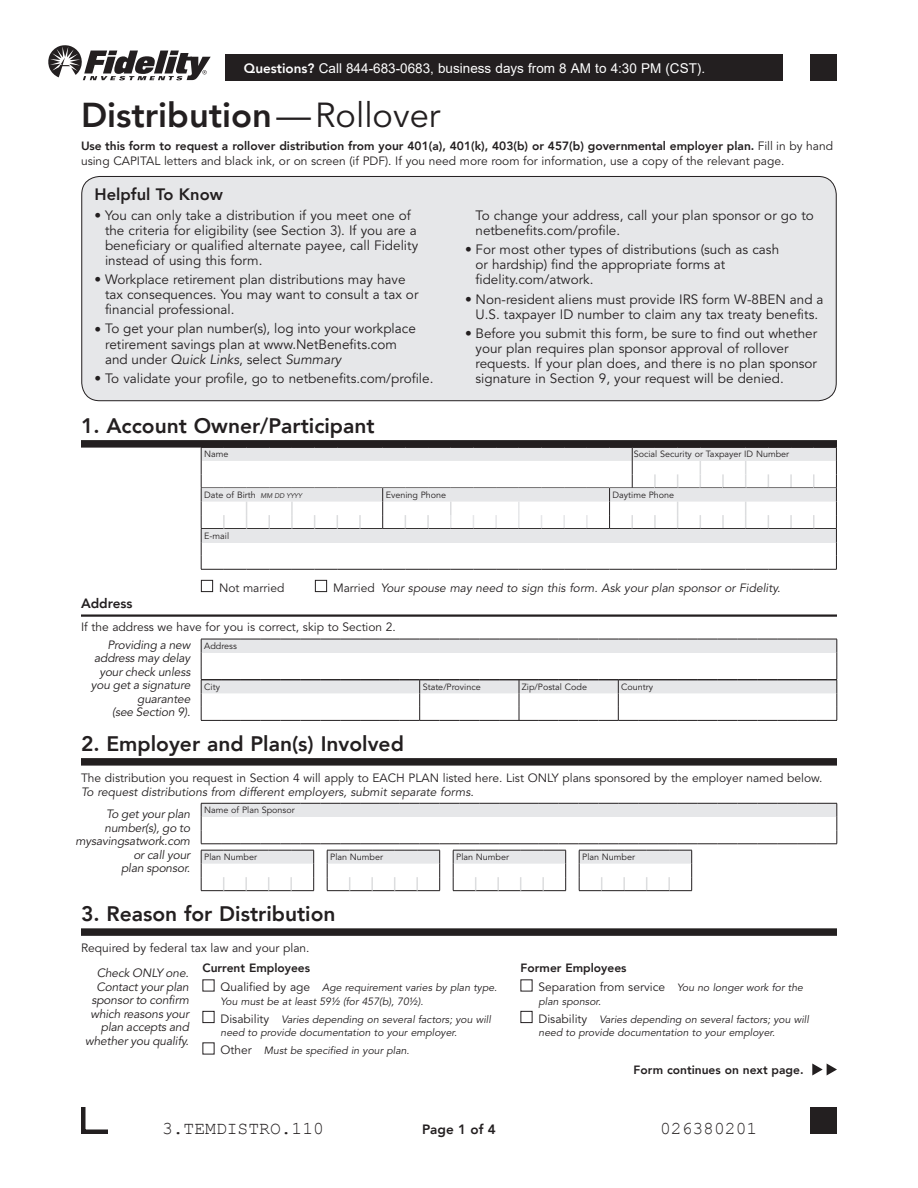
<style>
.page{position:relative;width:918px;height:1188px;background:#fff}
.page>*{position:absolute;margin:0;border:0;box-sizing:border-box;transform-origin:0 0}
.Title__bold_23pt{font:800 34.5px "Avenir";color:#231f20}
.head_1__bold_14pt__p{font:800 21px "Avenir";color:#231f20}
.x__Code_Numbers__12p{font:18px "Courier New";color:#231f20}
.Helpful__box__head{font:800 16.5px "Avenir";color:#231f20}
.Helpful__box__book{font:13.5px/15px "Avenir";color:#231f20}
.bold__10pt___K_O{font:13.5px "Arial";color:#fff}
.x__Page_Numbers{font:800 13.5px "Avenir";color:#231f20}
.head_2__bold_9pt__p3{font:800 13.5px "Avenir";color:#231f20}
.book__8pt__p3_before{font:12px "Avenir";color:#231f20}
.italic_book__8pt__ri{font:italic 12px/13.5px "Avenir";letter-spacing:-.01em;color:#231f20;text-align:right}
.book__8pt__p5_before{font:12px/15px "Avenir";color:#231f20}
.book__8pt__p3_before-2{font:italic 12px "Avenir";color:#231f20}
.book__8pt__p3_before-3{font:800 12px "Avenir";color:#231f20}
.bold__8pt__p5_before{font:800 12px "Avenir";color:#231f20}
.book__8pt__p3_before-4{font:italic 10.5px/13.5px "Avenir";color:#231f20}
.book__6pt__fill-in_b{font:9px "Avenir";color:#231f20}
.s1{font-family:"Avenir";font-weight:800}
.s2{font-weight:400}
.s3{font-weight:800}
.s4{font-style:italic}
.s5{font-style:italic;font-size:6.75px}
.s6{font-style:normal}
.s7{font-style:normal;font-size:12px}
.s8{font-style:italic;font-size:10.5px}
</style>
<div class="page">
<svg style="left:48px;top:45px;width:163px;height:35px"></svg>
<div style="left:226px;top:54px;width:557px;height:27px;background:#231f20"></div>
<div style="left:81px;top:440px;width:756px;height:8px;background:#231f20"></div>
<hr style="left:81px;top:614px;width:756px;height:3px;background:#231f20">
<div style="left:81px;top:758px;width:756px;height:8px;background:#231f20"></div>
<div style="left:81px;top:928px;width:756px;height:8px;background:#231f20"></div>
<svg style="left:201px;top:447px;width:636px;height:123px"></svg>
<div style="left:201px;top:580px;width:12px;height:12px;border:1px solid #231f20"></div>
<div style="left:315px;top:580px;width:12px;height:12px;border:1px solid #231f20"></div>
<svg style="left:201px;top:639px;width:637px;height:82px"></svg>
<svg style="left:201px;top:803px;width:637px;height:88px"></svg>
<div style="left:202px;top:1011px;width:12px;height:12px;border:1px solid #231f20"></div>
<div style="left:520px;top:1011px;width:12px;height:12px;border:1px solid #231f20"></div>
<svg style="left:812px;top:1064px;width:25px;height:12px"></svg>
<div style="left:82px;top:176px;width:754px;height:225px;background:#e6e7e9;border-radius:18px"></div>
<div style="left:81px;top:176px;width:756px;height:225px;border:1px solid #231f20;border-radius:18px"></div>
<div style="left:810px;top:1107px;width:27px;height:27px;background:#231f20"></div>
<svg style="left:81px;top:1107px;width:27px;height:27px"></svg>
<div style="left:810px;top:54px;width:27px;height:27px;background:#231f20"></div>
<p class="bold__10pt___K_O" style="left:244px;top:59px;width:463px"><span class="s1">Questions?</span> Call 844-683-0683, business days from 8 AM to 4:30 PM (CST).</p>
<p class="Title__bold_23pt" style="left:81px;top:88px;width:361px">Distribution<span class="s2">—Rollover</span></p>
<p class="book__8pt__p5_before" style="left:81px;top:138px;width:754px"><span class="s3">Use this form to request a rollover distribution from your 401(a), 401(k), 403(b) or 457(b) governmental employer plan.</span> Fill in by hand using CAPITAL letters and black ink, or on screen (if PDF). If you need more room for information, use a copy of the relevant page.</p>
<p class="Helpful__box__head" style="left:94px;top:181px;width:130px">Helpful To Know</p>
<p class="Helpful__box__book" style="left:105px;top:208px;width:315px;text-indent:-10px">• You can only take a distribution if you meet one of the criteria for eligibility (see Section 3). If you are a beneficiary or qualified alternate payee, call Fidelity instead of using this form.</p>
<p class="Helpful__box__book" style="left:105px;top:272px;width:315px;text-indent:-10px">• Workplace retirement plan distributions may have tax consequences. You may want to consult a tax or financial professional.</p>
<p class="Helpful__box__book" style="left:94px;top:321px;width:323px">• To get your plan number(s), log into your workplace</p>
<p class="Helpful__box__book" style="left:94px;top:371px;width:340px">• To validate your profile, go to netbenefits.com/profile.</p>
<p class="Helpful__box__book" style="left:105px;top:336px;width:293px;line-height:15.6px">retirement savings plan at www.NetBenefits.com and under <span class="s4">Quick Links</span>, select <span class="s4">Summary</span></p>
<p class="Helpful__box__book" style="left:476px;top:208px;width:340px">To change your address, call your plan sponsor or go to netbenefits.com/profile.</p>
<p class="Helpful__box__book" style="left:475px;top:242px;width:305px;text-indent:-10px">• For most other types of distributions (such as cash or hardship) find the appropriate forms at fidelity.com/atwork.</p>
<p class="Helpful__box__book" style="left:465px;top:292px;width:360px;text-align:center">• Non-resident aliens must provide IRS form W-8BEN and a<br>U.S. taxpayer ID number to claim any tax treaty benefits.</p>
<p class="Helpful__box__book" style="left:476px;top:326px;width:343px;text-indent:-10px">• Before you submit this form, be sure to find out whether your plan requires plan sponsor approval of rollover requests. If your plan does, and there is no plan sponsor signature in Section 9, your request will be denied.</p>
<p class="head_1__bold_14pt__p" style="left:81px;top:409px;width:295px">1. Account Owner/Participant</p>
<p class="book__6pt__fill-in_b" style="left:204px;top:449px;width:26px">Name</p>
<p class="book__6pt__fill-in_b" style="left:634px;top:449px;width:157px">Social Security or Taxpayer ID Number</p>
<p class="book__6pt__fill-in_b" style="left:204px;top:490px;width:99px">Date of Birth <span class="s5">MM DD YYYY</span></p>
<p class="book__6pt__fill-in_b" style="left:386px;top:490px;width:62px">Evening Phone</p>
<p class="book__6pt__fill-in_b" style="left:613px;top:490px;width:63px">Daytime Phone</p>
<p class="book__6pt__fill-in_b" style="left:204px;top:530px;width:26px">E-mail</p>
<p class="book__8pt__p3_before" style="left:219px;top:581px;width:67px">Not married</p>
<p class="book__8pt__p3_before-2" style="left:333px;top:581px;width:449px"><span class="s6">Married</span> Your spouse may need to sign this form. Ask your plan sponsor or Fidelity.</p>
<p class="head_2__bold_9pt__p3" style="left:81px;top:593px;width:53px">Address</p>
<p class="book__8pt__p3_before" style="left:81px;top:620px;width:316px">If the address we have for you is correct, skip to Section 2.</p>
<p class="book__6pt__fill-in_b" style="left:204px;top:641px;width:34px">Address</p>
<p class="book__6pt__fill-in_b" style="left:204px;top:681px;width:17px">City</p>
<p class="book__6pt__fill-in_b" style="left:423px;top:681px;width:60px">State/Province</p>
<p class="book__6pt__fill-in_b" style="left:522px;top:681px;width:67px">Zip/Postal Code</p>
<p class="book__6pt__fill-in_b" style="left:621px;top:681px;width:33px">Country</p>
<p class="italic_book__8pt__ri" style="left:91px;top:638px;width:101px">Providing a new address may delay your check unless you get a signature guarantee<br>(see Section 9).</p>
<p class="head_1__bold_14pt__p" style="left:81px;top:727px;width:324px">2. Employer and Plan(s) Involved</p>
<p class="book__8pt__p3_before" style="left:81px;top:771px;width:743px">The distribution you request in Section 4 will apply to EACH PLAN listed here. List ONLY plans sponsored by the employer named below.</p>
<p class="book__8pt__p3_before-2" style="left:81px;top:785px;width:394px">To request distributions from different employers, submit separate forms.</p>
<p class="book__6pt__fill-in_b" style="left:204px;top:805px;width:92px">Name of Plan Sponsor</p>
<p class="book__6pt__fill-in_b" style="left:204px;top:852px;width:54px">Plan Number</p>
<p class="book__6pt__fill-in_b" style="left:330px;top:852px;width:54px">Plan Number</p>
<p class="book__6pt__fill-in_b" style="left:456px;top:852px;width:54px">Plan Number</p>
<p class="book__6pt__fill-in_b" style="left:582px;top:852px;width:54px">Plan Number</p>
<p class="italic_book__8pt__ri" style="left:75px;top:808px;width:116px">To get your plan number(s), go to mysavingsatwork.com or call your<br>plan sponsor.</p>
<p class="head_1__bold_14pt__p" style="left:81px;top:897px;width:256px">3. Reason for Distribution</p>
<p class="book__8pt__p3_before" style="left:81px;top:941px;width:230px">Required by federal tax law and your plan.</p>
<p class="book__8pt__p3_before-3" style="left:202px;top:958px;width:109px">Current Employees</p>
<p class="book__8pt__p3_before-4" style="left:220px;top:981px;width:278px"><span class="s7">Qualified by age</span> Age requirement varies by plan type.<br>You must be at least 59½ (for 457(b), 70½).</p>
<p class="book__8pt__p3_before-4" style="left:220px;top:1013px;width:272px"><span class="s7">Disability</span> Varies depending on several factors; you will need to provide documentation to your employer.</p>
<p class="book__8pt__p3_before-4" style="left:220px;top:1044px;width:191px"><span class="s7">Other</span> Must be specified in your plan.</p>
<p class="italic_book__8pt__ri" style="left:85px;top:967px;width:105px">Check ONLY one.<br>Contact your plan sponsor to confirm which reasons your plan accepts and whether you qualify.</p>
<p class="book__8pt__p3_before-3" style="left:520px;top:958px;width:108px">Former Employees</p>
<p class="book__8pt__p3_before" style="left:538px;top:980px;width:266px">Separation from service <span class="s8">You no longer work for the</span></p>
<p class="book__8pt__p3_before-4" style="left:539px;top:995px;width:64px">plan sponsor.</p>
<p class="book__8pt__p3_before-4" style="left:538px;top:1013px;width:272px"><span class="s7">Disability</span> Varies depending on several factors; you will need to provide documentation to your employer.</p>
<p class="bold__8pt__p5_before" style="left:634px;top:1060px;width:172px">Form continues on next page.</p>
<p class="x__Code_Numbers__12p" style="left:162px;top:1117px;width:164px">3.TEMDISTRO.110</p>
<p class="x__Code_Numbers__12p" style="left:660px;top:1117px;width:99px">026380201</p>
<p class="x__Page_Numbers" style="left:422px;top:1119px;width:75px">Page 1 of 4</p>
</div>
